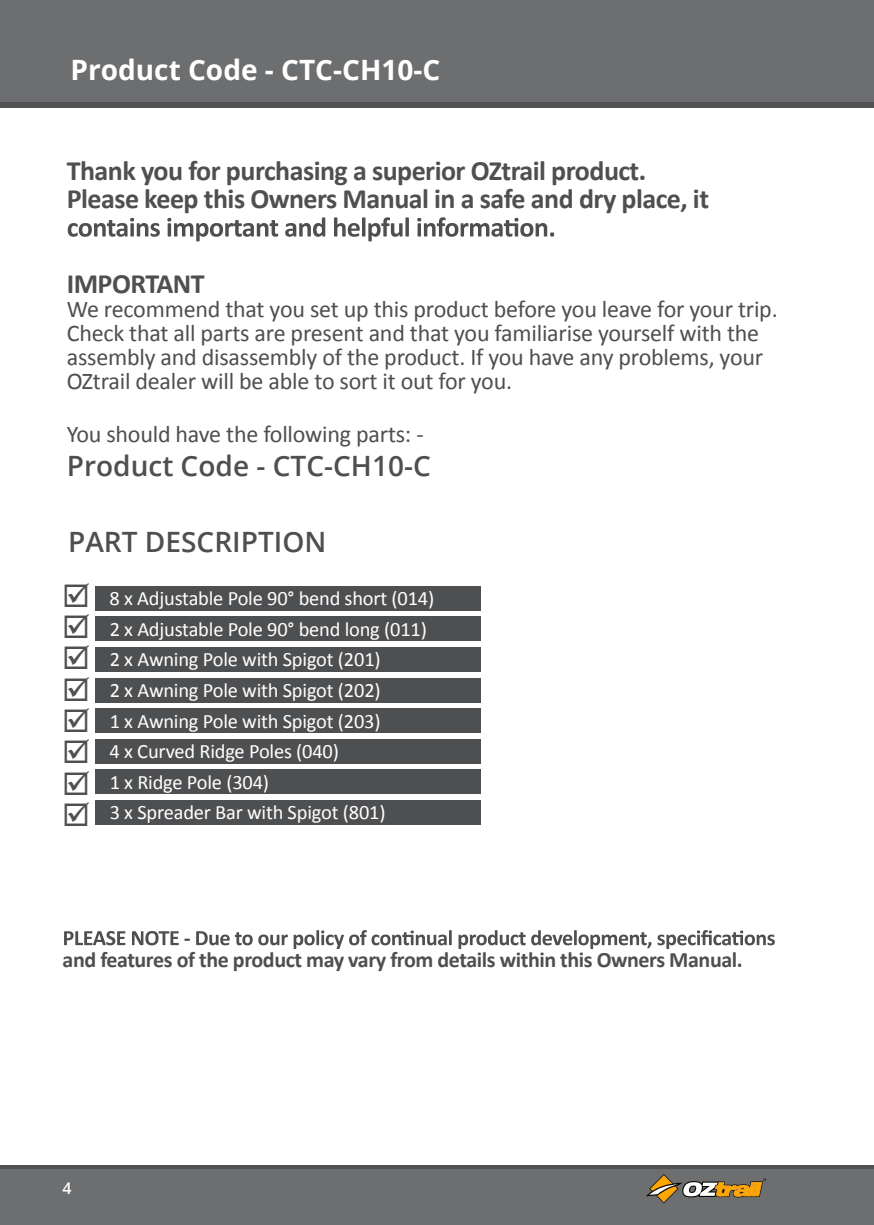
<style>
.page{position:relative;width:874px;height:1225px;background:#fff}
.page>*{position:absolute;margin:0;border:0;box-sizing:border-box;transform-origin:0 0}
.t1{font:31.2px/31.2px "Wingdings";color:#4f4f51;text-align:justify}
.t2{font:700 28px/28px "Calibri";letter-spacing:-.02em;color:#4f4f51}
.t3{font:600 28px "Open Sans";color:#4e4f50}
.t4{font:700 28px "Open Sans";color:#fff}
.t5{font:24px/24px "Calibri";letter-spacing:-.01em;color:#4f4f51}
.t6{font:700 22px "Calibri";letter-spacing:-.02em;color:#4f4f51}
.t7{font:20.4px/30.6px "Calibri";letter-spacing:-.01em;color:#fff}
.t8{font:600 16px "Open Sans";color:#fff}
</style>
<div class="page">
<div style="left:0;top:1165px;width:873px;height:60px;background:#6d6e70"></div>
<hr style="left:0;top:1165px;width:873px;height:4px;background:#515153">
<div style="left:0;top:0;width:873px;height:108px;background:#6d6e70"></div>
<div style="left:0;top:102px;width:873px;height:6px;background:#515153"></div>
<svg style="left:646px;top:1174px;width:119px;height:29px"></svg>
<svg style="left:68px;top:217px;width:486px;height:24px"></svg>
<svg style="left:64px;top:930px;width:710px;height:19px"></svg>
<div style="left:95px;top:739px;width:385px;height:24px;background:#4e4f51"></div>
<div style="left:95px;top:708px;width:385px;height:25px;background:#4e4f51"></div>
<div style="left:95px;top:677px;width:385px;height:25px;background:#4e4f51"></div>
<div style="left:95px;top:647px;width:385px;height:25px;background:#4e4f51"></div>
<div style="left:95px;top:616px;width:385px;height:25px;background:#4e4f51"></div>
<div style="left:95px;top:586px;width:385px;height:24px;background:#4e4f51"></div>
<div style="left:95px;top:769px;width:385px;height:25px;background:#4e4f51"></div>
<div style="left:95px;top:800px;width:385px;height:25px;background:#4e4f51"></div>
<p class="t4" style="left:70px;top:50px;width:371px">Product Code - CTC-CH10-C</p>
<p class="t2" style="left:67px;top:157px;width:643px">Thank you for purchasing a superior OZtrail product.<br>Please keep this Owners Manual in a safe and dry place, it</p>
<p class="t2" style="left:67px;top:270px;width:139px">IMPORTANT</p>
<p class="t5" style="left:67px;top:297px;width:712px">We recommend that you set up this product before you leave for your trip.<br>Check that all parts are present and that you familiarise yourself with the assembly and disassembly of the product. If you have any problems, your OZtrail dealer will be able to sort it out for you.</p>
<p class="t5" style="left:67px;top:422px;width:358px">You should have the following parts: -</p>
<p class="t3" style="left:67px;top:447px;width:365px">Product Code - CTC-CH10-C</p>
<p class="t3" style="left:68px;top:522px;width:260px">PART DESCRIPTION</p>
<p class="t7" style="left:110px;top:583px;width:326px">8 x Adjustable Pole 90° bend short (014)<br>2 x Adjustable Pole 90° bend long (011)<br>2 x Awning Pole with Spigot (201)<br>2 x Awning Pole with Spigot (202)<br>1 x Awning Pole with Spigot (203)<br>4 x Curved Ridge Poles (040)<br>1 x Ridge Pole (304)<br>3 x Spreader Bar with Spigot (801)</p>
<p class="t1" style="left:62px;top:581px;width:29px">☑ ☑ ☑ ☑ ☑ ☑ ☑ ☑</p>
<p class="t6" style="left:62px;top:945px;width:681px">and features of the product may vary from details within this Owners Manual.</p>
<p class="t8" style="left:62px;top:1177px;width:11px">4</p>
</div>
